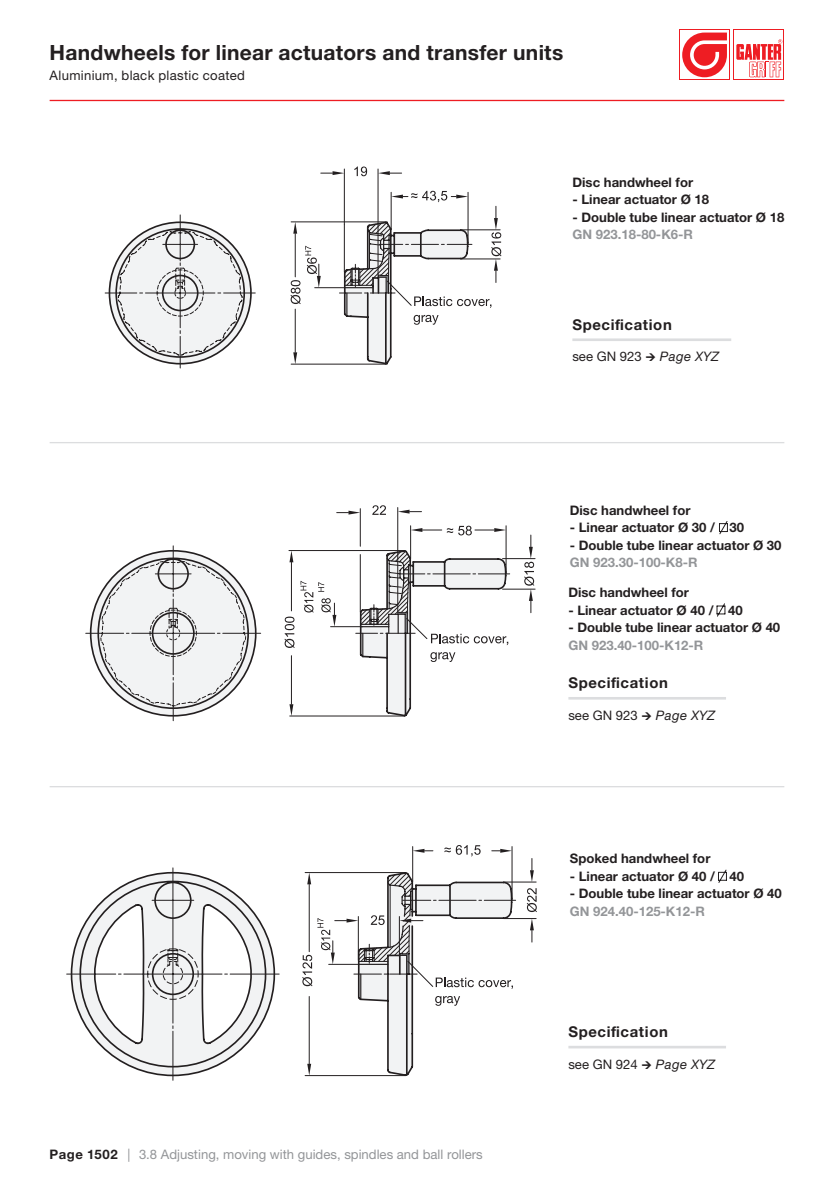
<style>
.page{position:relative;width:834px;height:1181px;background:#fff}
.page>*{position:absolute;margin:0;border:0;box-sizing:border-box;transform-origin:0 0}
.t1{font:700 21px "Helvetica Neue LTW1 G";letter-spacing:.015em;color:#231f20}
.t2{font:700 14.88px "Helvetica Neue LTW1 G";letter-spacing:.04em;color:#231f20}
.t3{font:700 13.12px/17.5px "Helvetica Neue LT Pro";color:#939598}
.t4{font:700 13.12px "Helvetica Neue LTW1 G";color:#231f20}
.t5{font:700 13.12px "Helvetica Neue LT Pro";color:#231f20}
.t6{font:13.12px "Helvetica Neue LTW1 G";letter-spacing:.02em;color:#231f20}
.t7{font:13.12px "Helvetica Neue LT Pro";color:#939598}
.t8{font:700 13.12px "Helvetica Neue LTW1 G";color:#939598}
.s1{font-family:"Helvetica Neue LTW1 G"}
.s2{font-style:italic}
.s3{font-family:"Helvetica Neue LT Pro"}
.s4{color:#231f20}
.s5{font-family:"Helvetica Neue LTW1 G";color:#231f20}
.s6{font-family:"Helvetica Neue LTW1 G";font-weight:700;color:#231f20}
</style>
<div class="page">
<hr style="left:50px;top:100px;width:734px;height:1px;background:#ee1d23">
<div style="left:679px;top:30px;width:50px;height:50px;background:#ee1d23"></div>
<svg style="left:680px;top:30px;width:49px;height:49px"></svg>
<svg style="left:682px;top:33px;width:44px;height:44px"></svg>
<div style="left:733px;top:30px;width:51px;height:50px;background:#ee1d23"></div>
<div style="left:734px;top:30px;width:49px;height:49px;background:#fff"></div>
<svg style="left:736px;top:39px;width:46px;height:38px"></svg>
<svg style="left:104px;top:214px;width:284px;height:155px"></svg>
<svg style="left:354px;top:166px;width:13px;height:10px"></svg>
<hr style="left:314px;top:287px;width:31px;height:1px;background:#231f20">
<svg style="left:293px;top:222px;width:4px;height:12px"></svg>
<svg style="left:293px;top:352px;width:4px;height:12px"></svg>
<svg style="left:290px;top:246px;width:31px;height:58px"></svg>
<hr style="left:291px;top:221px;width:96px;height:1px;background:#231f20">
<hr style="left:291px;top:364px;width:96px;height:1px;background:#231f20">
<hr style="left:377px;top:169px;width:1px;height:109px;background:#231f20">
<svg style="left:378px;top:171px;width:23px;height:4px"></svg>
<hr style="left:344px;top:169px;width:1px;height:55px;background:#231f20">
<svg style="left:321px;top:171px;width:23px;height:4px"></svg>
<hr style="left:295px;top:234px;width:1px;height:43px;background:#231f20">
<hr style="left:295px;top:309px;width:1px;height:43px;background:#231f20">
<div style="left:157px;top:269px;width:47px;height:47px;border:1px dashed #231f20;border-radius:50%"></div>
<svg style="left:156px;top:267px;width:30px;height:27px"></svg>
<svg style="left:343px;top:191px;width:158px;height:173px"></svg>
<svg style="left:89px;top:549px;width:418px;height:168px"></svg>
<svg style="left:372px;top:505px;width:14px;height:10px"></svg>
<svg style="left:284px;top:616px;width:10px;height:32px"></svg>
<hr style="left:291px;top:562px;width:1px;height:49px;background:#231f20">
<hr style="left:289px;top:550px;width:116px;height:1px;background:#231f20">
<svg style="left:289px;top:551px;width:4px;height:11px"></svg>
<hr style="left:291px;top:655px;width:1px;height:49px;background:#231f20">
<hr style="left:290px;top:715px;width:115px;height:1px;background:#231f20">
<svg style="left:289px;top:704px;width:4px;height:12px"></svg>
<hr style="left:397px;top:507px;width:1px;height:107px;background:#231f20">
<svg style="left:397px;top:510px;width:24px;height:3px"></svg>
<hr style="left:360px;top:508px;width:1px;height:38px;background:#231f20">
<svg style="left:336px;top:510px;width:24px;height:4px"></svg>
<hr style="left:330px;top:626px;width:32px;height:1px;background:#231f20">
<svg style="left:300px;top:581px;width:36px;height:45px"></svg>
<hr style="left:410px;top:526px;width:1px;height:32px;background:#231f20">
<hr style="left:505px;top:526px;width:1px;height:48px;background:#231f20">
<svg style="left:410px;top:528px;width:31px;height:4px"></svg>
<hr style="left:502px;top:558px;width:33px;height:1px;background:#231f20">
<hr style="left:502px;top:589px;width:33px;height:1px;background:#231f20">
<svg style="left:524px;top:535px;width:10px;height:78px"></svg>
<svg style="left:447px;top:526px;width:59px;height:9px"></svg>
<div style="left:149px;top:609px;width:48px;height:48px;border:1px dashed #231f20;border-radius:50%"></div>
<svg style="left:168px;top:607px;width:10px;height:21px"></svg>
<svg style="left:359px;top:550px;width:149px;height:165px"></svg>
<svg style="left:66px;top:867px;width:450px;height:214px"></svg>
<hr style="left:305px;top:1075px;width:100px;height:1px;background:#231f20">
<hr style="left:412px;top:846px;width:1px;height:35px;background:#231f20">
<hr style="left:511px;top:846px;width:1px;height:54px;background:#231f20">
<svg style="left:412px;top:849px;width:21px;height:4px"></svg>
<svg style="left:491px;top:849px;width:21px;height:4px"></svg>
<svg style="left:444px;top:845px;width:36px;height:11px"></svg>
<hr style="left:503px;top:881px;width:33px;height:1px;background:#231f20">
<hr style="left:503px;top:918px;width:33px;height:1px;background:#231f20">
<svg style="left:530px;top:858px;width:4px;height:24px"></svg>
<svg style="left:530px;top:918px;width:4px;height:24px"></svg>
<svg style="left:526px;top:888px;width:11px;height:24px"></svg>
<div style="left:147px;top:948px;width:51px;height:51px;border:1px dashed #231f20;border-radius:50%"></div>
<svg style="left:167px;top:948px;width:12px;height:17px"></svg>
<svg style="left:302px;top:872px;width:211px;height:203px"></svg>
<hr style="left:50px;top:786px;width:734px;height:1px;background:#dcdddf">
<hr style="left:50px;top:442px;width:734px;height:1px;background:#dcdddf">
<hr style="left:572px;top:338px;width:159px;height:3px;background:#dcdddf">
<svg style="left:719px;top:521px;width:9px;height:13px"></svg>
<svg style="left:716px;top:603px;width:9px;height:14px"></svg>
<hr style="left:568px;top:697px;width:158px;height:2px;background:#dcdddf">
<svg style="left:718px;top:870px;width:9px;height:13px"></svg>
<hr style="left:568px;top:1045px;width:158px;height:3px;background:#dcdddf">
<h1 class="t1" style="left:50px;top:39px;width:515px">Handwheels for linear actuators and transfer units</h1>
<p class="t6" style="left:50px;top:67px;width:197px">Aluminium, black plastic coated</p>
<p class="t4" style="left:572px;top:174px;width:122px">Disc handwheel for</p>
<p class="t4" style="left:572px;top:191px;width:138px">- Linear actuator Ø 18</p>
<p class="t5" style="left:572px;top:209px;width:213px">- Double tube l<span class="s1">inear actuator</span> Ø 18</p>
<p class="t8" style="left:572px;top:226px;width:122px">GN 923.18-80-K6-R</p>
<p class="t2" style="left:572px;top:315px;width:101px">Specification</p>
<p class="t6" style="left:572px;top:348px;width:148px">see GN 923 <span class="s2">→ Page XYZ</span></p>
<p class="t5" style="left:569px;top:502px;width:122px">Disc handwheel for</p>
<p class="t4" style="left:569px;top:519px;width:176px"><span class="s3">-</span> Linear actuator <span class="s3">Ø 30 / 30</span></p>
<p class="t3" style="left:569px;top:536px;width:213px"><span class="s4">- Double tube l</span><span class="s5">inear actuator</span> <span class="s4">Ø 30<br></span>GN 923.30-100-K8-R</p>
<p class="t5" style="left:568px;top:584px;width:122px">Disc handwheel for</p>
<p class="t4" style="left:568px;top:602px;width:176px"><span class="s3">-</span> Linear actuator <span class="s3">Ø 40 / 40</span></p>
<p class="t3" style="left:568px;top:618px;width:213px"><span class="s4">- Double tube l</span><span class="s5">inear actuator</span> <span class="s4">Ø 40<br></span>GN 923.40-100-K12-R</p>
<p class="t2" style="left:568px;top:673px;width:101px">Specification</p>
<p class="t6" style="left:568px;top:707px;width:148px">see GN 923 <span class="s2">→ Page XYZ</span></p>
<p class="t5" style="left:569px;top:850px;width:142px">Spoked handwheel for</p>
<p class="t4" style="left:569px;top:868px;width:176px"><span class="s3">-</span> Linear actuator <span class="s3">Ø 40 / 40</span></p>
<p class="t3" style="left:569px;top:884px;width:213px"><span class="s4">- Double tube l</span><span class="s5">inear actuator</span> <span class="s4">Ø 40<br></span>GN 924.40-125-K12-R</p>
<p class="t7" style="left:50px;top:1147px;width:434px"><span class="s6">Page 1502</span> <span class="s1">|</span> 3.8 Adjusting, moving with guides, spindles and ball rollers</p>
<p class="t2" style="left:568px;top:1022px;width:101px">Specification</p>
<p class="t6" style="left:568px;top:1056px;width:148px">see GN 924 <span class="s2">→ Page XYZ</span></p>
</div>
